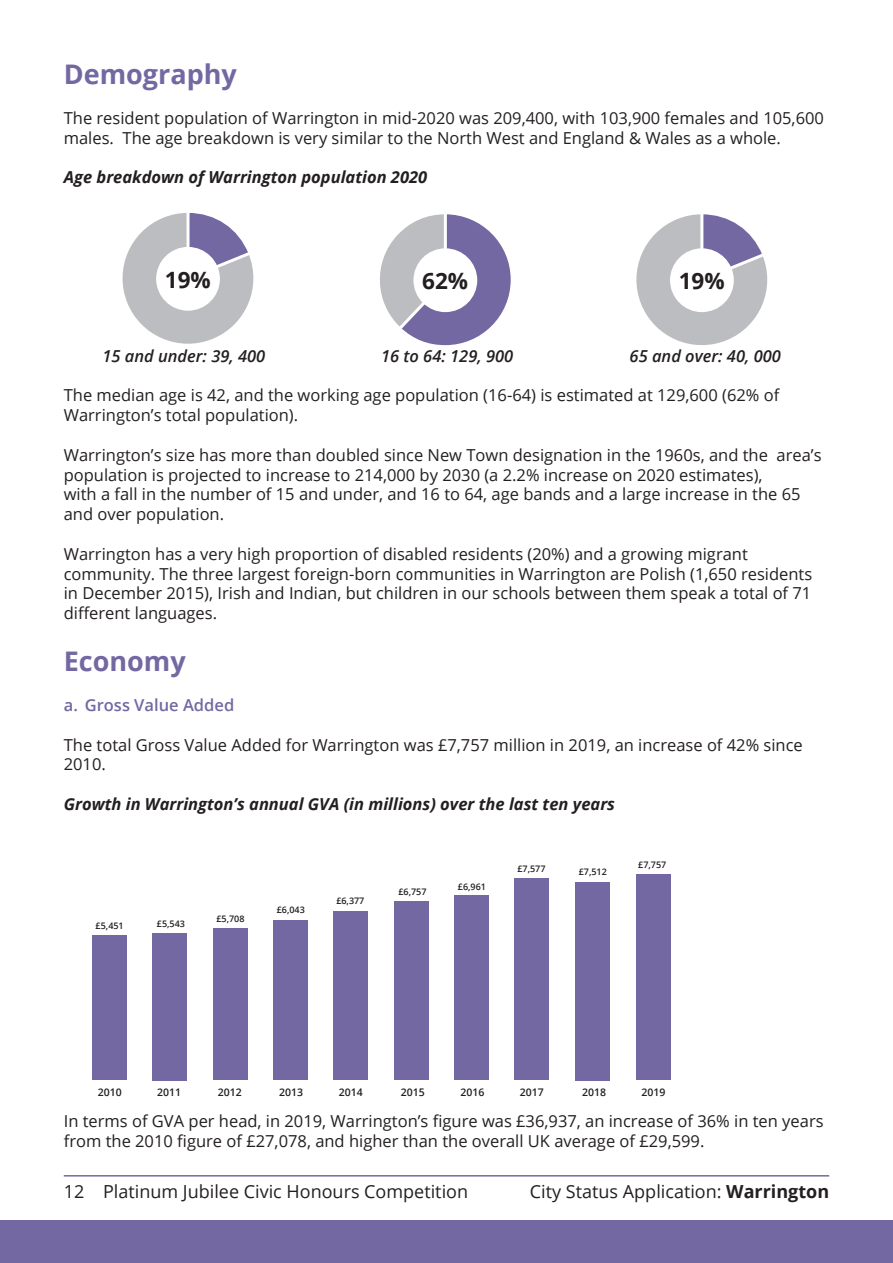
<style>
.page{position:relative;width:893px;height:1263px;background:#fff}
.page>*{position:absolute;margin:0;border:0;box-sizing:border-box;transform-origin:0 0}
.t1{font:700 27px "Open Sans";color:#7368a2}
.t2{font:700 22.5px "Open Sans";color:#231f20}
.t3{font:18px "Open Sans";color:#231f20}
.t4{font:16.5px/19.8px "Open Sans";color:#231f20}
.t5{font:italic 700 16.5px "Open Sans";color:#231f20}
.t6{font:italic 600 16.5px "Open Sans";color:#231f20}
.t7{font:600 16.5px "Open Sans";color:#7368a2}
.t8{font:600 10.5px "Open Sans";color:#231f20}
.t9{font:600 9px "Open Sans";color:#231f20}
.s1{font-weight:700}
</style>
<div class="page">
<div style="left:0;top:1220px;width:893px;height:43px;background:#7368a2"></div>
<hr style="left:64px;top:1175px;width:765px;height:1px;background:#7368a2">
<svg style="left:123px;top:213px;width:131px;height:131px"></svg>
<svg style="left:636px;top:214px;width:132px;height:131px"></svg>
<svg style="left:380px;top:214px;width:131px;height:131px"></svg>
<div style="left:93px;top:935px;width:34px;height:145px;background:#7368a2"></div>
<div style="left:153px;top:933px;width:34px;height:147px;background:#7368a2"></div>
<div style="left:213px;top:929px;width:34px;height:151px;background:#7368a2"></div>
<div style="left:274px;top:920px;width:34px;height:160px;background:#7368a2"></div>
<div style="left:333px;top:912px;width:34px;height:168px;background:#7368a2"></div>
<div style="left:395px;top:901px;width:34px;height:179px;background:#7368a2"></div>
<div style="left:454px;top:895px;width:34px;height:185px;background:#7368a2"></div>
<div style="left:514px;top:878px;width:35px;height:202px;background:#7368a2"></div>
<div style="left:576px;top:882px;width:34px;height:198px;background:#7368a2"></div>
<div style="left:636px;top:874px;width:34px;height:206px;background:#7368a2"></div>
<p class="t1" style="left:64px;top:56px;width:175px">Demography</p>
<p class="t4" style="left:64px;top:108px;width:762px">The resident population of Warrington in mid-2020 was 209,400, with 103,900 females and 105,600 males. The age breakdown is very similar to the North West and England &amp; Wales as a whole.</p>
<p class="t5" style="left:64px;top:166px;width:365px">Age breakdown of Warrington population 2020</p>
<p class="t2" style="left:165px;top:263px;width:47px">19%</p>
<p class="t2" style="left:422px;top:265px;width:47px">62%</p>
<p class="t2" style="left:679px;top:265px;width:47px">19%</p>
<p class="t6" style="left:102px;top:344px;width:164px">15 and under: 39, 400</p>
<p class="t6" style="left:381px;top:344px;width:134px">16 to 64: 129, 900</p>
<p class="t6" style="left:630px;top:344px;width:153px">65 and over: 40, 000</p>
<p class="t4" style="left:64px;top:385px;width:717px">The median age is 42, and the working age population (16-64) is estimated at 129,600 (62% of</p>
<p class="t4" style="left:64px;top:405px;width:236px">Warrington’s total population).</p>
<p class="t4" style="left:64px;top:444px;width:759px">Warrington’s size has more than doubled since New Town designation in the 1960s, and the area’s population is projected to increase to 214,000 by 2030 (a 2.2% increase on 2020 estimates),</p>
<p class="t4" style="left:64px;top:484px;width:738px">with a fall in the number of 15 and under, and 16 to 64, age bands and a large increase in the 65 and over population.</p>
<p class="t4" style="left:64px;top:543px;width:686px">Warrington has a very high proportion of disabled residents (20%) and a growing migrant</p>
<p class="t4" style="left:64px;top:563px;width:750px;text-align:justify">community. The three largest foreign-born communities in Warrington are Polish (1,650 residents in December 2015), Irish and Indian, but children in our schools between them speak a total of 71 different languages.</p>
<p class="t1" style="left:64px;top:642px;width:124px">Economy</p>
<p class="t7" style="left:64px;top:694px;width:172px">a. Gross Value Added</p>
<p class="t4" style="left:64px;top:734px;width:741px">The total Gross Value Added for Warrington was £7,757 million in 2019, an increase of 42% since<br>2010.</p>
<p class="t5" style="left:64px;top:792px;width:553px">Growth in Warrington’s annual GVA (in millions) over the last ten years</p>
<p class="t9" style="left:96px;top:919px;width:30px">£5,451</p>
<p class="t9" style="left:157px;top:917px;width:30px">£5,543</p>
<p class="t9" style="left:216px;top:912px;width:30px">£5,708</p>
<p class="t9" style="left:277px;top:903px;width:30px">£6,043</p>
<p class="t9" style="left:336px;top:895px;width:30px">£6,377</p>
<p class="t9" style="left:398px;top:885px;width:30px">£6,757</p>
<p class="t9" style="left:458px;top:880px;width:30px">£6,961</p>
<p class="t9" style="left:517px;top:863px;width:30px">£7,577</p>
<p class="t9" style="left:579px;top:866px;width:30px">£7,512</p>
<p class="t9" style="left:638px;top:858px;width:30px">£7,757</p>
<p class="t8" style="left:98px;top:1085px;width:25px">2010</p>
<p class="t8" style="left:157px;top:1085px;width:25px">2011</p>
<p class="t8" style="left:218px;top:1085px;width:25px">2012</p>
<p class="t8" style="left:279px;top:1085px;width:25px">2013</p>
<p class="t8" style="left:339px;top:1085px;width:25px">2014</p>
<p class="t8" style="left:401px;top:1085px;width:25px">2015</p>
<p class="t8" style="left:460px;top:1085px;width:25px">2016</p>
<p class="t8" style="left:520px;top:1085px;width:25px">2017</p>
<p class="t8" style="left:582px;top:1085px;width:25px">2018</p>
<p class="t8" style="left:642px;top:1085px;width:25px">2019</p>
<p class="t4" style="left:64px;top:1110px;width:761px">In terms of GVA per head, in 2019, Warrington’s figure was £36,937, an increase of 36% in ten years from the 2010 figure of £27,078, and higher than the overall UK average of £29,599.</p>
<p class="t3" style="left:64px;top:1179px;width:406px">12 Platinum Jubilee Civic Honours Competition</p>
<p class="t3" style="left:530px;top:1179px;width:301px">City Status Application: <span class="s1">Warrington</span></p>
</div>
